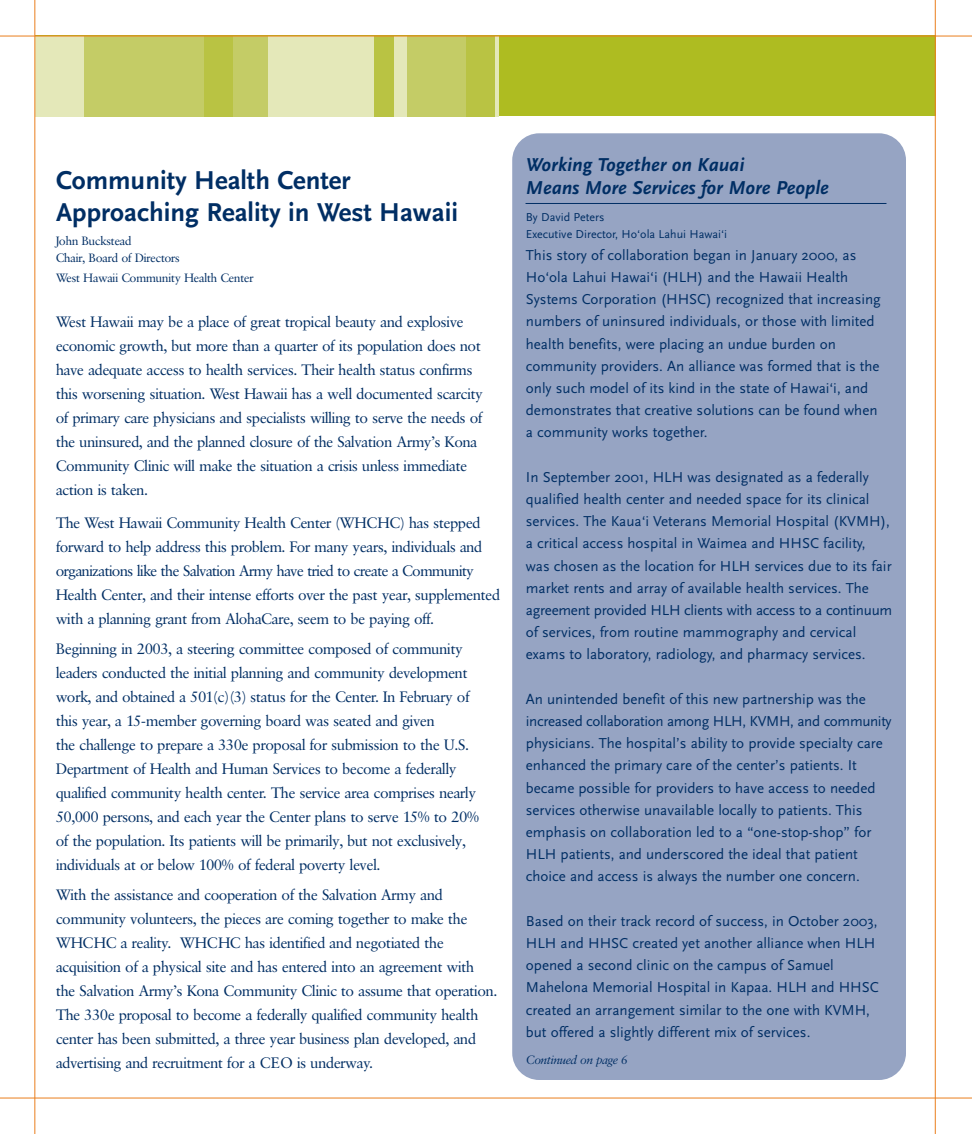
<style>
.page{position:relative;width:972px;height:1134px;background:#fff}
.page>*{position:absolute;margin:0;border:0;box-sizing:border-box;transform-origin:0 0}
.t1{font:700 27px/32.4px "Scala Sans";color:#002e64}
.t2{font:italic 700 19.5px/23.4px "Scala Sans";color:#002e64}
.t3{font:15px/24px "Sabon BQ";color:#002e64}
.t4{font:15px/22.2px "Scala Sans";color:#002e64}
.t5{font:12px/17.1px "Sabon BQ";color:#002e64}
.t6{font:12px/16.6px "Scala Sans";color:#002e64}
.t7{font:italic 12px "Sabon BQ";color:#002e64}
</style>
<div class="page">
<div style="left:512px;top:133px;width:394px;height:947px;background:#96a4c3;border-radius:27px"></div>
<hr style="left:525px;top:203px;width:361px;height:1px;background:#002e64">
<div style="left:35px;top:36px;width:900px;height:80px;background:#aebc21"></div>
<div style="left:35px;top:36px;width:70px;height:80px;background:#e4e8b9"></div>
<div style="left:260px;top:36px;width:152px;height:80px;background:#e4e8b9"></div>
<svg style="left:494px;top:37px;width:4px;height:79px"></svg>
<div style="left:84px;top:36px;width:147px;height:80px;background:#c4cc66"></div>
<div style="left:222px;top:36px;width:46px;height:80px;background:#c4cc66"></div>
<div style="left:407px;top:36px;width:74px;height:80px;background:#c4cc66"></div>
<div style="left:205px;top:36px;width:28px;height:80px;background:#b9c343"></div>
<div style="left:466px;top:36px;width:28px;height:80px;background:#b9c343"></div>
<div style="left:374px;top:36px;width:19px;height:80px;background:#b9c343"></div>
<hr style="left:34px;top:0;width:1px;height:1134px;background:#ea7e1d">
<hr style="left:934px;top:0;width:1px;height:1134px;background:#ea7e1d">
<hr style="left:0;top:36px;width:972px;height:1px;background:#ea7e1d">
<hr style="left:0;top:1098px;width:972px;height:1px;background:#ea7e1d">
<h1 class="t1" style="left:56px;top:163px;width:403px">Community Health Center<br>Approaching Reality in West Hawaii</h1>
<p class="t5" style="left:56px;top:232px;width:125px">John Buckstead<br>Chair, Board of Directors</p>
<p class="t5" style="left:56px;top:269px;width:199px">West Hawaii Community Health Center</p>
<p class="t3" style="left:56px;top:310px;width:428px">West Hawaii may be a place of great tropical beauty and explosive economic growth, but more than a quarter of its population does not have adequate access to health services. Their health status confirms this worsening situation. West Hawaii has a well documented scarcity of primary care physicians and specialists willing to serve the needs of the uninsured, and the planned closure of the Salvation Army’s Kona Community Clinic will make the situation a crisis unless immediate action is taken.</p>
<p class="t3" style="left:56px;top:511px;width:445px">The West Hawaii Community Health Center (WHCHC) has stepped forward to help address this problem. For many years, individuals and organizations like the Salvation Army have tried to create a Community Health Center, and their intense efforts over the past year, supplemented with a planning grant from AlohaCare, seem to be paying off.</p>
<p class="t3" style="left:56px;top:637px;width:424px">Beginning in 2003, a steering committee composed of community leaders conducted the initial planning and community development work, and obtained a 501(c)(3) status for the Center. In February of this year, a 15-member governing board was seated and given<br>the challenge to prepare a 330e proposal for submission to the U.S.<br>Department of Health and Human Services to become a federally qualified community health center. The service area comprises nearly 50,000 persons, and each year the Center plans to serve 15% to 20% of the population. Its patients will be primarily, but not exclusively, individuals at or below 100% of federal poverty level.</p>
<p class="t3" style="left:56px;top:883px;width:442px">With the assistance and cooperation of the Salvation Army and community volunteers, the pieces are coming together to make the WHCHC a reality. WHCHC has identified and negotiated the acquisition of a physical site and has entered into an agreement with<br>the Salvation Army’s Kona Community Clinic to assume that operation.<br>The 330e proposal to become a federally qualified community health center has been submitted, a three year business plan developed, and advertising and recruitment for a CEO is underway.</p>
<h2 class="t2" style="left:526px;top:152px;width:304px">Working Together on Kauai<br>Means More Services for More People</h2>
<p class="t6" style="left:526px;top:208px;width:203px">By David Peters<br>Executive Director, Ho‘ola Lahui Hawai‘i</p>
<p class="t4" style="left:526px;top:243px;width:356px">This story of collaboration began in January 2000, as Ho‘ola Lahui Hawai‘i (HLH) and the Hawaii Health Systems Corporation (HHSC) recognized that increasing numbers of uninsured individuals, or those with limited health benefits, were placing an undue burden on community providers. An alliance was formed that is the only such model of its kind in the state of Hawai‘i, and demonstrates that creative solutions can be found when a community works together.</p>
<p class="t4" style="left:526px;top:465px;width:368px">In September 2001, HLH was designated as a federally qualified health center and needed space for its clinical services. The Kaua‘i Veterans Memorial Hospital (KVMH), a critical access hospital in Waimea and HHSC facility, was chosen as the location for HLH services due to its fair market rents and array of available health services. The agreement provided HLH clients with access to a continuum of services, from routine mammography and cervical exams to laboratory, radiology, and pharmacy services.</p>
<p class="t4" style="left:526px;top:687px;width:367px">An unintended benefit of this new partnership was the increased collaboration among HLH, KVMH, and community physicians. The hospital’s ability to provide specialty care enhanced the primary care of the center’s patients. It became possible for providers to have access to needed services otherwise unavailable locally to patients. This emphasis on collaboration led to a “one-stop-shop” for HLH patients, and underscored the ideal that patient choice and access is always the number one concern.</p>
<p class="t4" style="left:526px;top:909px;width:354px">Based on their track record of success, in October 2003, HLH and HHSC created yet another alliance when HLH opened a second clinic on the campus of Samuel Mahelona Memorial Hospital in Kapaa. HLH and HHSC created an arrangement similar to the one with KVMH, but offered a slightly different mix of services.</p>
<p class="t7" style="left:526px;top:1053px;width:103px">Continued on page 6</p>
</div>
